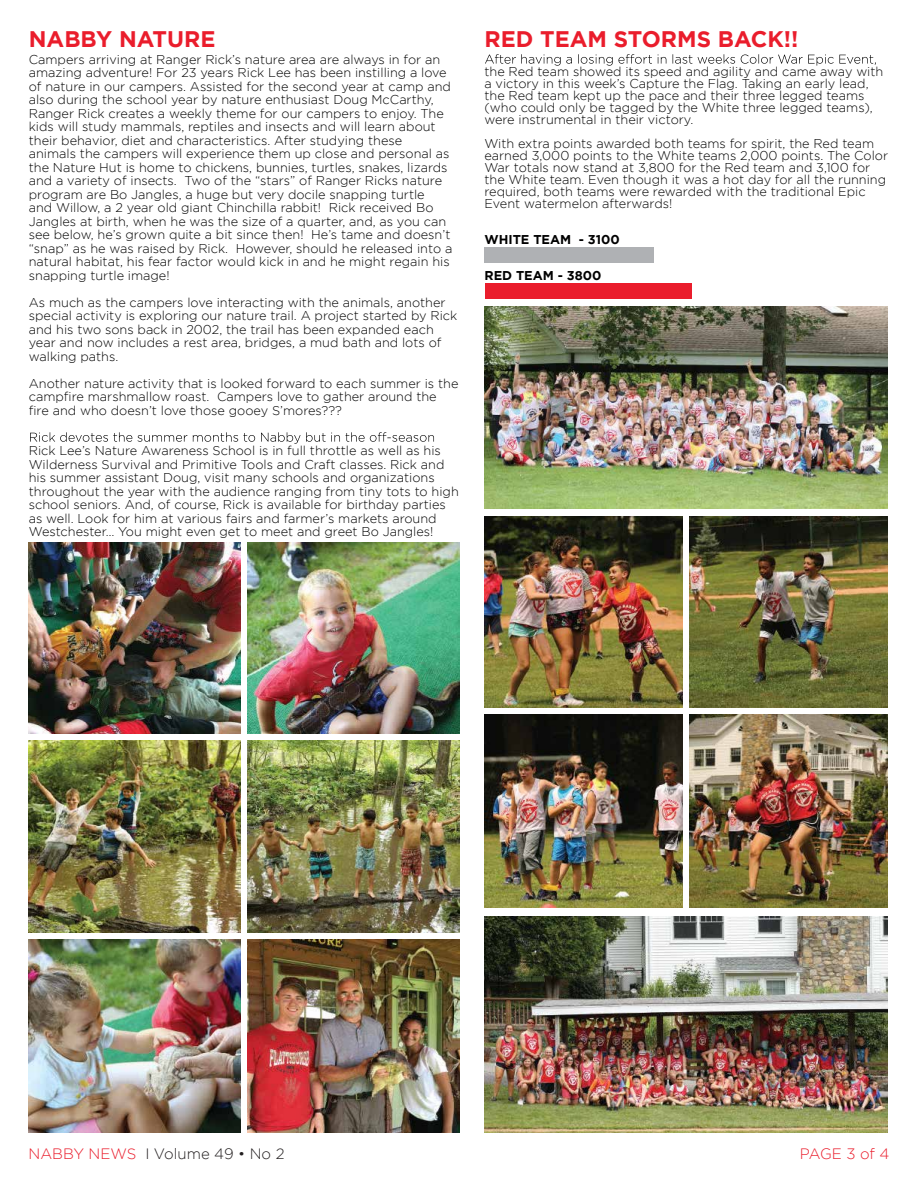
<style>
.page{position:relative;width:918px;height:1188px;background:#fff}
.page>*{position:absolute;margin:0;border:0;box-sizing:border-box;transform-origin:0 0}
.t1{font:700 22.5px "Gotham";color:#ea1d2c}
.t2{font:300 15px "Gotham";color:#231f20}
.t3{font:300 15px "Gotham";letter-spacing:-.02em;color:#ea1d2c}
.t4{font:300 12.75px/13.5px "Gotham";color:#000}
.t5{font:700 12.75px "Gotham";color:#000}
.s1{color:#ea1d2c}
</style>
<div class="page">
<svg style="left:30px;top:432px;width:404px;height:12px"></svg>
<svg style="left:485px;top:54px;width:391px;height:12px"></svg>
<div style="left:484px;top:247px;width:170px;height:15px;background:#afb1b4"></div>
<div style="left:486px;top:284px;width:206px;height:15px;background:#ea1d2c"></div>
<img style="left:484px;top:306px;width:403px;height:203px">
<img style="left:484px;top:916px;width:403px;height:216px">
<img style="left:484px;top:516px;width:199px;height:192px">
<img style="left:29px;top:741px;width:212px;height:191px">
<img style="left:29px;top:542px;width:212px;height:192px">
<img style="left:484px;top:715px;width:199px;height:192px">
<img style="left:29px;top:939px;width:212px;height:193px">
<img style="left:689px;top:516px;width:198px;height:192px">
<img style="left:248px;top:741px;width:212px;height:191px">
<img style="left:248px;top:542px;width:212px;height:192px">
<img style="left:689px;top:715px;width:198px;height:192px">
<img style="left:248px;top:939px;width:212px;height:193px">
<h1 class="t1" style="left:29px;top:26px;width:188px">NABBY NATURE</h1>
<h1 class="t1" style="left:484px;top:26px;width:316px">RED TEAM STORMS BACK!!</h1>
<p class="t4" style="left:484px;top:65px;width:400px;line-height:12px">the Red team showed its speed and agility and came away with a victory in this week’s Capture the Flag. Taking an early lead, the Red team kept up the pace and their three legged teams (who could only be tagged by the White three legged teams), were instrumental in their victory.</p>
<p class="t4" style="left:484px;top:137px;width:405px;line-height:12px">With extra points awarded both teams for spirit, the Red team earned 3,000 points to the White teams 2,000 points. The Color War totals now stand at 3,800 for the Red team and 3,100 for the White team. Even though it was a hot day for all the running required, both teams were rewarded with the traditional Epic Event watermelon afterwards!</p>
<p class="t5" style="left:484px;top:232px;width:137px">WHITE TEAM - 3100</p>
<p class="t5" style="left:484px;top:268px;width:118px">RED TEAM - 3800</p>
<p class="t4" style="left:29px;top:52px;width:425px">Campers arriving at Ranger Rick’s nature area are always in for an amazing adventure! For 23 years Rick Lee has been instilling a love of nature in our campers. Assisted for the second year at camp and also during the school year by nature enthusiast Doug McCarthy, Ranger Rick creates a weekly theme for our campers to enjoy. The kids will study mammals, reptiles and insects and will learn about their behavior, diet and characteristics. After studying these animals the campers will experience them up close and personal as the Nature Hut is home to chickens, bunnies, turtles, snakes, lizards and a variety of insects. Two of the “stars” of Ranger Ricks nature program are Bo Jangles, a huge but very docile snapping turtle<br>and Willow, a 2 year old giant Chinchilla rabbit! Rick received Bo Jangles at birth, when he was the size of a quarter, and, as you can see below, he’s grown quite a bit since then! He’s tame and doesn’t “snap” as he was raised by Rick. However, should he released into a natural habitat, his fear factor would kick in and he might regain his snapping turtle image!</p>
<p class="t4" style="left:29px;top:295px;width:430px">As much as the campers love interacting with the animals, another special activity is exploring our nature trail. A project started by Rick and his two sons back in 2002, the trail has been expanded each year and now includes a rest area, bridges, a mud bath and lots of walking paths.</p>
<p class="t4" style="left:29px;top:376px;width:431px">Another nature activity that is looked forward to each summer is the campfire marshmallow roast. Campers love to gather around the fire and who doesn’t love those gooey S’mores???</p>
<p class="t4" style="left:29px;top:444px;width:432px">Rick Lee’s Nature Awareness School is in full throttle as well as his Wilderness Survival and Primitive Tools and Craft classes. Rick and his summer assistant Doug, visit many schools and organizations throughout the year with the audience ranging from tiny tots to high school seniors. And, of course, Rick is available for birthday parties as well. Look for him at various fairs and farmer’s markets around Westchester… You might even get to meet and greet Bo Jangles!</p>
<p class="t2" style="left:28px;top:1146px;width:258px"><span class="s1">NABBY NEWS</span> I Volume 49 • No 2</p>
<p class="t3" style="left:800px;top:1146px;width:91px">PAGE 3 of 4</p>
</div>
